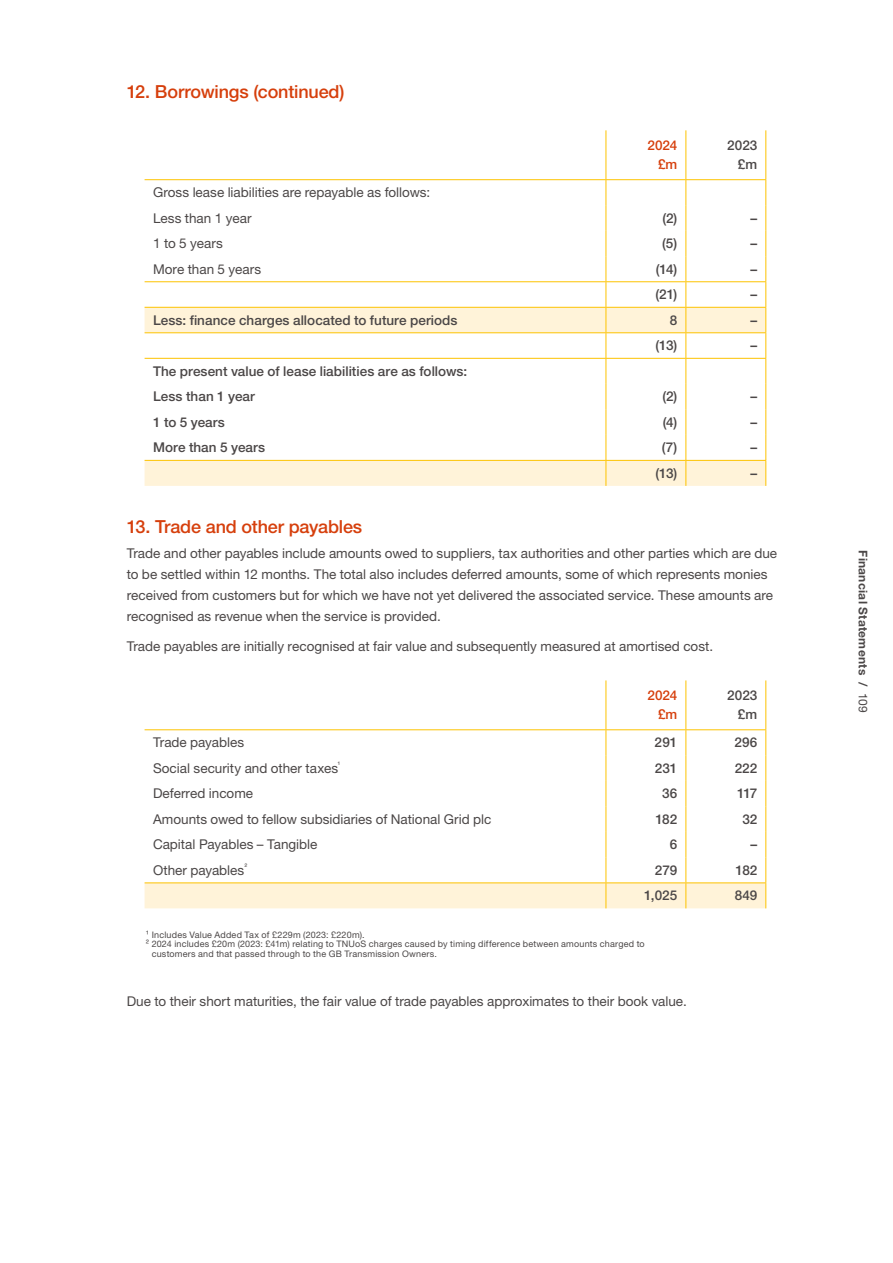
<style>
.page{position:relative;width:893px;height:1263px;background:#fff}
.page>*{position:absolute;margin:0;border:0;box-sizing:border-box;transform-origin:0 0}
.t1{font:500 18px "Helvetica Neue LT Pro";letter-spacing:-.01em;color:#d63f0c}
.t2{font:13.5px/21px "Helvetica Neue LT Pro";color:#4b4747}
.t3{font:500 13.5px/19px "Helvetica Neue LT Pro";letter-spacing:.005em;color:#4b4747;text-align:right}
.t4{font:500 13.5px/19px "Helvetica Neue LT Pro";letter-spacing:-.005em;color:#d63f0c;text-align:right}
.t5{font:700 12px "Helvetica Neue LT Pro";letter-spacing:.025em;color:#4b4747}
.t6{font:9px "Helvetica Neue LT Pro";letter-spacing:.02em;color:#4b4747}
.s1{font-weight:400}
</style>
<div class="page">
<hr style="left:606px;top:680px;width:1px;height:49px;background:#fdc300">
<hr style="left:685px;top:680px;width:1px;height:49px;background:#fdc300">
<hr style="left:145px;top:729px;width:461px;height:1px;background:#fdc300">
<hr style="left:606px;top:729px;width:80px;height:1px;background:#fdc300">
<hr style="left:686px;top:729px;width:80px;height:1px;background:#fdc300">
<hr style="left:765px;top:680px;width:1px;height:49px;background:#fdc300">
<svg style="left:145px;top:730px;width:621px;height:178px"></svg>
<div style="left:145px;top:308px;width:620px;height:178px;background:#fff3d9"></div>
<svg style="left:145px;top:333px;width:620px;height:127px"></svg>
<hr style="left:606px;top:130px;width:1px;height:49px;background:#fdc300">
<hr style="left:685px;top:130px;width:1px;height:49px;background:#fdc300">
<hr style="left:145px;top:179px;width:461px;height:1px;background:#fdc300">
<hr style="left:606px;top:179px;width:80px;height:1px;background:#fdc300">
<hr style="left:686px;top:179px;width:80px;height:1px;background:#fdc300">
<svg style="left:606px;top:180px;width:1px;height:306px"></svg>
<svg style="left:685px;top:180px;width:1px;height:306px"></svg>
<hr style="left:145px;top:307px;width:461px;height:1px;background:#fdc300">
<hr style="left:606px;top:307px;width:80px;height:1px;background:#fdc300">
<hr style="left:686px;top:307px;width:80px;height:1px;background:#fdc300">
<hr style="left:145px;top:332px;width:461px;height:1px;background:#fdc300">
<hr style="left:145px;top:358px;width:461px;height:1px;background:#fdc300">
<hr style="left:145px;top:460px;width:461px;height:1px;background:#fdc300">
<hr style="left:765px;top:130px;width:1px;height:49px;background:#fdc300">
<svg style="left:765px;top:180px;width:1px;height:306px"></svg>
<hr style="left:145px;top:281px;width:461px;height:1px;background:#fdc300">
<hr style="left:606px;top:281px;width:80px;height:1px;background:#fdc300">
<hr style="left:686px;top:281px;width:80px;height:1px;background:#fdc300">
<hr style="left:606px;top:358px;width:80px;height:1px;background:#fdc300">
<hr style="left:686px;top:358px;width:80px;height:1px;background:#fdc300">
<hr style="left:606px;top:460px;width:80px;height:1px;background:#fdc300">
<hr style="left:686px;top:460px;width:80px;height:1px;background:#fdc300">
<hr style="left:606px;top:332px;width:80px;height:1px;background:#fdc300">
<hr style="left:686px;top:332px;width:80px;height:1px;background:#fdc300">
<h1 class="t1" style="left:127px;top:81px;width:219px">12. Borrowings (continued)</h1>
<p class="t2" style="left:153px;top:179px;width:279px;line-height:25.5px">Gross lease liabilities are repayable as follows:<br>Less than 1 year</p>
<p class="t4" style="left:647px;top:136px;width:31px">2024 £m</p>
<p class="t3" style="left:727px;top:136px;width:32px">2023 £m</p>
<p class="t3" style="left:662px;top:208px;width:17px">(2)</p>
<p class="t3" style="left:751px;top:208px;width:8px">–</p>
<p class="t2" style="left:153px;top:233px;width:71px">1 to 5 years</p>
<p class="t3" style="left:662px;top:234px;width:17px">(5)</p>
<p class="t3" style="left:751px;top:234px;width:8px">–</p>
<p class="t2" style="left:153px;top:258px;width:110px">More than 5 years</p>
<p class="t3" style="left:656px;top:259px;width:23px">(14)</p>
<p class="t3" style="left:751px;top:259px;width:8px">–</p>
<p class="t3" style="left:656px;top:285px;width:23px">(21)</p>
<p class="t3" style="left:751px;top:285px;width:8px">–</p>
<p class="t3" style="left:153px;top:310px;width:306px">Less: finance charges allocated to future periods</p>
<p class="t3" style="left:670px;top:310px;width:9px">8</p>
<p class="t3" style="left:751px;top:310px;width:8px">–</p>
<p class="t3" style="left:655px;top:336px;width:23px">(13)</p>
<p class="t3" style="left:751px;top:336px;width:8px">–</p>
<p class="t3" style="left:153px;top:358px;width:316px;line-height:25.5px;text-align:left">The present value of lease liabilities are as follows:<br>Less than 1 year</p>
<p class="t3" style="left:662px;top:387px;width:17px">(2)</p>
<p class="t3" style="left:751px;top:387px;width:8px">–</p>
<p class="t3" style="left:153px;top:412px;width:73px">1 to 5 years</p>
<p class="t3" style="left:663px;top:412px;width:16px">(4)</p>
<p class="t3" style="left:751px;top:412px;width:8px">–</p>
<p class="t3" style="left:153px;top:438px;width:114px">More than 5 years</p>
<p class="t3" style="left:662px;top:438px;width:17px">(7)</p>
<p class="t3" style="left:751px;top:438px;width:8px">–</p>
<p class="t3" style="left:655px;top:463px;width:23px">(13)</p>
<p class="t3" style="left:751px;top:463px;width:8px">–</p>
<h1 class="t1" style="left:127px;top:516px;width:237px">13. Trade and other payables</h1>
<p class="t2" style="left:127px;top:542px;width:652px">Trade and other payables include amounts owed to suppliers, tax authorities and other parties which are due to be settled within 12 months. The total also includes deferred amounts, some of which represents monies received from customers but for which we have not yet delivered the associated service. These amounts are recognised as revenue when the service is provided.</p>
<p class="t2" style="left:127px;top:635px;width:588px">Trade payables are initially recognised at fair value and subsequently measured at amortised cost.</p>
<p class="t4" style="left:647px;top:686px;width:31px">2024 £m</p>
<p class="t3" style="left:727px;top:686px;width:32px">2023 £m</p>
<p class="t2" style="left:153px;top:732px;width:93px">Trade payables</p>
<p class="t3" style="left:655px;top:733px;width:24px">291</p>
<p class="t3" style="left:734px;top:733px;width:24px">296</p>
<p class="t2" style="left:153px;top:757px;width:189px">Social security and other taxes<sup>¹</sup></p>
<p class="t3" style="left:655px;top:758px;width:24px">231</p>
<p class="t3" style="left:735px;top:758px;width:24px">222</p>
<p class="t2" style="left:153px;top:783px;width:102px">Deferred income</p>
<p class="t3" style="left:662px;top:784px;width:17px">36</p>
<p class="t3" style="left:737px;top:784px;width:22px">117</p>
<p class="t2" style="left:153px;top:808px;width:340px">Amounts owed to fellow subsidiaries of National Grid plc</p>
<p class="t3" style="left:655px;top:809px;width:23px">182</p>
<p class="t3" style="left:742px;top:809px;width:16px">32</p>
<p class="t2" style="left:153px;top:834px;width:166px">Capital Payables – Tangible</p>
<p class="t3" style="left:670px;top:835px;width:9px">6</p>
<p class="t3" style="left:751px;top:835px;width:8px">–</p>
<p class="t2" style="left:153px;top:859px;width:96px">Other payables<sup>²</sup></p>
<p class="t3" style="left:655px;top:860px;width:24px">279</p>
<p class="t3" style="left:736px;top:860px;width:23px">182</p>
<p class="t3" style="left:644px;top:886px;width:35px">1,025</p>
<p class="t3" style="left:735px;top:886px;width:24px">849</p>
<p class="t6" style="left:146px;top:929px;width:220px">¹ Includes Value Added Tax of £229m (2023: £220m).</p>
<p class="t6" style="left:146px;top:939px;width:500px">² 2024 includes £20m (2023: £41m) relating to TNUoS charges caused by timing difference between amounts charged to</p>
<p class="t6" style="left:152px;top:948px;width:287px">customers and that passed through to the GB Transmission Owners.</p>
<p class="t2" style="left:127px;top:990px;width:562px">Due to their short maturities, the fair value of trade payables approximates to their book value.</p>
<p class="t5" style="left:871px;top:550px;width:164px;rotate:90deg">Financial Statements / <span class="s1">109</span></p>
</div>
